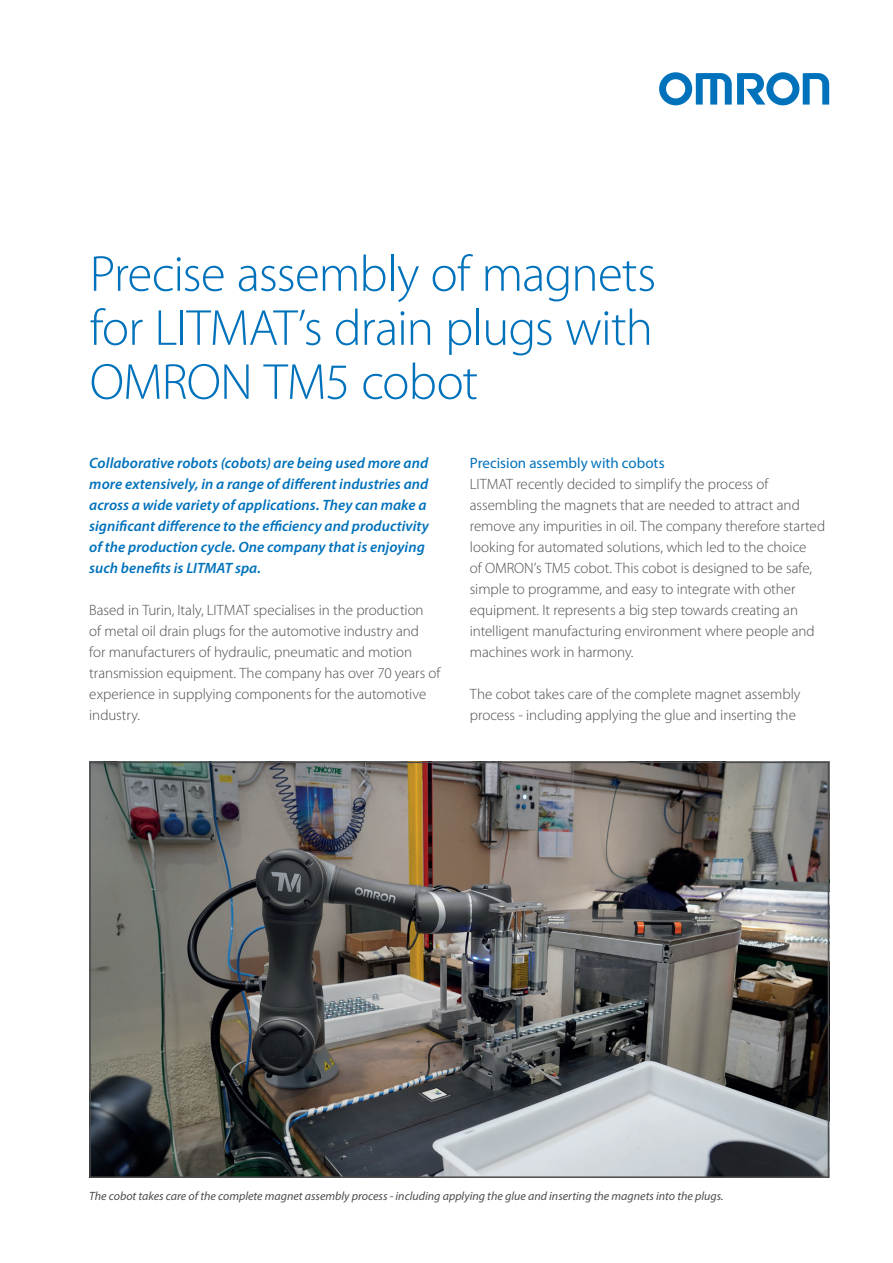
<style>
.page{position:relative;width:893px;height:1263px;background:#fff}
.page>*{position:absolute;margin:0;border:0;box-sizing:border-box;transform-origin:0 0}
.t1{font:300 51px/54px "Myriad Pro";letter-spacing:-.02em;color:#0072bc;text-align:justify}
.t2{font:300 15px/21px "Myriad Pro";letter-spacing:-.005em;color:#4b4c4d}
.t3{font:italic 600 15px/21px "Myriad Pro";letter-spacing:.005em;color:#0072bc}
.t4{font:15px "Myriad Pro";color:#0072bc}
.t5{font:italic 12px "Myriad Pro";color:#4b4c4d}
</style>
<div class="page">
<svg style="left:659px;top:72px;width:170px;height:33px"></svg>
<img style="left:92px;top:765px;width:734px;height:410px">
<div style="left:89px;top:762px;width:740px;height:416px;border:2px solid #4b4c4d"></div>
<h1 class="t1" style="left:90px;top:248px;width:568px">Precise assembly of magnets for LITMAT’s drain plugs with OMRON TM5 cobot</h1>
<p class="t3" style="left:89px;top:452px;width:341px">Collaborative robots (cobots) are being used more and more extensively, in a range of different industries and across a wide variety of applications. They can make a significant difference to the efficiency and productivity of the production cycle. One company that is enjoying such benefits is LITMAT spa.</p>
<p class="t2" style="left:89px;top:600px;width:353px">Based in Turin, Italy, LITMAT specialises in the production<br>of metal oil drain plugs for the automotive industry and<br>for manufacturers of hydraulic, pneumatic and motion transmission equipment. The company has over 70 years of experience in supplying components for the automotive industry.</p>
<p class="t4" style="left:470px;top:454px;width:196px">Precision assembly with cobots</p>
<p class="t2" style="left:470px;top:474px;width:357px">LITMAT recently decided to simplify the process of assembling the magnets that are needed to attract and remove any impurities in oil. The company therefore started looking for automated solutions, which led to the choice<br>of OMRON’s TM5 cobot. This cobot is designed to be safe, simple to programme, and easy to integrate with other equipment. It represents a big step towards creating an intelligent manufacturing environment where people and machines work in harmony.</p>
<p class="t2" style="left:470px;top:684px;width:332px">The cobot takes care of the complete magnet assembly process - including applying the glue and inserting the</p>
<p class="t5" style="left:89px;top:1188px;width:636px">The cobot takes care of the complete magnet assembly process - including applying the glue and inserting the magnets into the plugs.</p>
</div>
